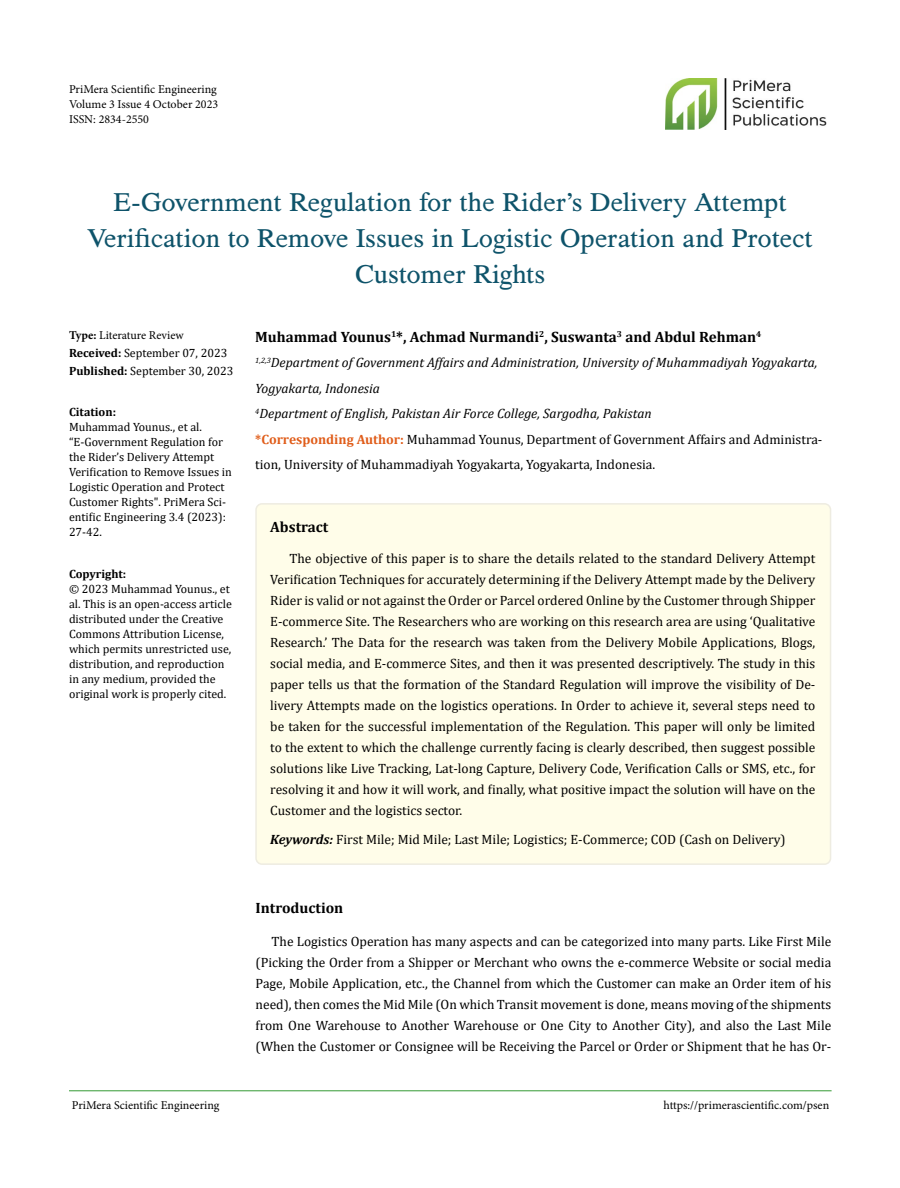
<style>
.page{position:relative;width:900px;height:1188px;background:#fff}
.page>*{position:absolute;margin:0;border:0;box-sizing:border-box;transform-origin:0 0}
.t1{font:27px/36px "Tribun ADF Std";color:#0e536a;text-align:center}
.t2{font:700 15px "Cambria";color:#000}
.t3{font:13.5px/21px "Cambria";color:#000;text-align:justify}
.t4{font:italic 13.5px/25.5px "Cambria";color:#000}
.t5{font:12px/15px "Cambria";color:#000}
.t6{font:12px/15px "Minion Pro";color:#000;text-align:justify}
.t7{font:700 12px "Cambria";color:#000}
.s1{font-weight:700}
.s2{font-weight:700;font-style:normal;color:#e05d1a}
.s3{font-style:normal}
.s4{font-weight:700;font-style:italic}
</style>
<div class="page">
<hr style="left:69px;top:1091px;width:763px;height:1px;background:#393">
<img style="left:665px;top:78px;width:162px;height:52px">
<div style="left:256px;top:504px;width:575px;height:360px;background:#fffde9;border-radius:6px"></div>
<div style="left:255px;top:503px;width:576px;height:362px;border:2px solid #eeece1;border-radius:6px"></div>
<p class="t6" style="left:69px;top:82px;width:151px">PriMera Scientific Engineering Volume 3 Issue 4 October 2023<br>ISSN: 2834-2550</p>
<h1 class="t1" style="left:87px;top:184px;width:727px">E-Government Regulation for the Rider’s Delivery Attempt<br>Verification to Remove Issues in Logistic Operation and Protect<br>Customer Rights</h1>
<p class="t6" style="left:69px;top:328px;width:116px"><span class="s1">Type:</span> Literature Review</p>
<p class="t5" style="left:69px;top:344px;width:166px;line-height:18px"><span class="s1">Received:</span> September 07, 2023<br><span class="s1">Published:</span> September 30, 2023</p>
<p class="t7" style="left:69px;top:403px;width:49px">Citation:</p>
<p class="t5" style="left:69px;top:419px;width:164px">Muhammad Younus., et al. “E-Government Regulation for the Rider’s Delivery Attempt<br>Verification to Remove Issues in<br>Logistic Operation and Protect<br>Customer Rights". PriMera Sci&shy;entific Engineering 3.4 (2023):<br>27-42.</p>
<p class="t7" style="left:69px;top:566px;width:59px">Copyright:</p>
<p class="t5" style="left:69px;top:582px;width:164px">© 2023 Muhammad Younus., et al. This is an open-access article distributed under the Creative<br>Commons Attribution License, which permits unrestricted use, distribution, and reproduction in any medium, provided the original work is properly cited.</p>
<p class="t2" style="left:255px;top:326px;width:507px">Muhammad Younus<sup>1</sup>*, Achmad Nurmandi<sup>2</sup>, Suswanta<sup>3</sup> and Abdul Rehman<sup>4</sup></p>
<p class="t4" style="left:255px;top:350px;width:569px"><sup>1,2,3</sup>Department of Government Affairs and Administration, University of Muhammadiyah Yogyakarta, Yogyakarta, Indonesia<br><sup>4</sup>Department of English, Pakistan Air Force College, Sargodha, Pakistan<br><span class="s2">*Corresponding Author:</span> <span class="s3">Muhammad Younus, Department of Government Affairs and Administra&shy;tion, University of Muhammadiyah Yogyakarta, Yogyakarta, Indonesia.</span></p>
<p class="t2" style="left:270px;top:517px;width:60px">Abstract</p>
<p class="t3" style="left:270px;top:548px;width:547px;text-indent:19px">The objective of this paper is to share the details related to the standard Delivery Attempt Verification Techniques for accurately determining if the Delivery Attempt made by the Delivery Rider is valid or not against the Order or Parcel ordered Online by the Customer through Shipper E-commerce Site. The Researchers who are working on this research area are using ‘Qualitative Research.’ The Data for the research was taken from the Delivery Mobile Applications, Blogs, social media, and E-commerce Sites, and then it was presented descriptively. The study in this paper tells us that the formation of the Standard Regulation will improve the visibility of De&shy;livery Attempts made on the logistics operations. In Order to achieve it, several steps need to be taken for the successful implementation of the Regulation. This paper will only be limited to the extent to which the challenge currently facing is clearly described, then suggest possible solutions like Live Tracking, Lat-long Capture, Delivery Code, Verification Calls or SMS, etc., for resolving it and how it will work, and finally, what positive impact the solution will have on the Customer and the logistics sector.</p>
<p class="t3" style="left:270px;top:829px;width:517px"><span class="s4">Keywords:</span> First Mile; Mid Mile; Last Mile; Logistics; E-Commerce; COD (Cash on Delivery)</p>
<p class="t2" style="left:256px;top:897px;width:89px">Introduction</p>
<p class="t3" style="left:256px;top:931px;width:577px;text-indent:16px">The Logistics Operation has many aspects and can be categorized into many parts. Like First Mile (Picking the Order from a Shipper or Merchant who owns the e-commerce Website or social media Page, Mobile Application, etc., the Channel from which the Customer can make an Order item of his need), then comes the Mid Mile (On which Transit movement is done, means moving of the shipments from One Warehouse to Another Warehouse or One City to Another City), and also the Last Mile (When the Customer or Consignee will be Receiving the Parcel or Order or Shipment that he has Or-</p>
<p class="t6" style="left:72px;top:1097px;width:149px">PriMera Scientific Engineering</p>
<p class="t6" style="left:664px;top:1097px;width:167px">https://primerascientific.com/psen</p>
</div>
